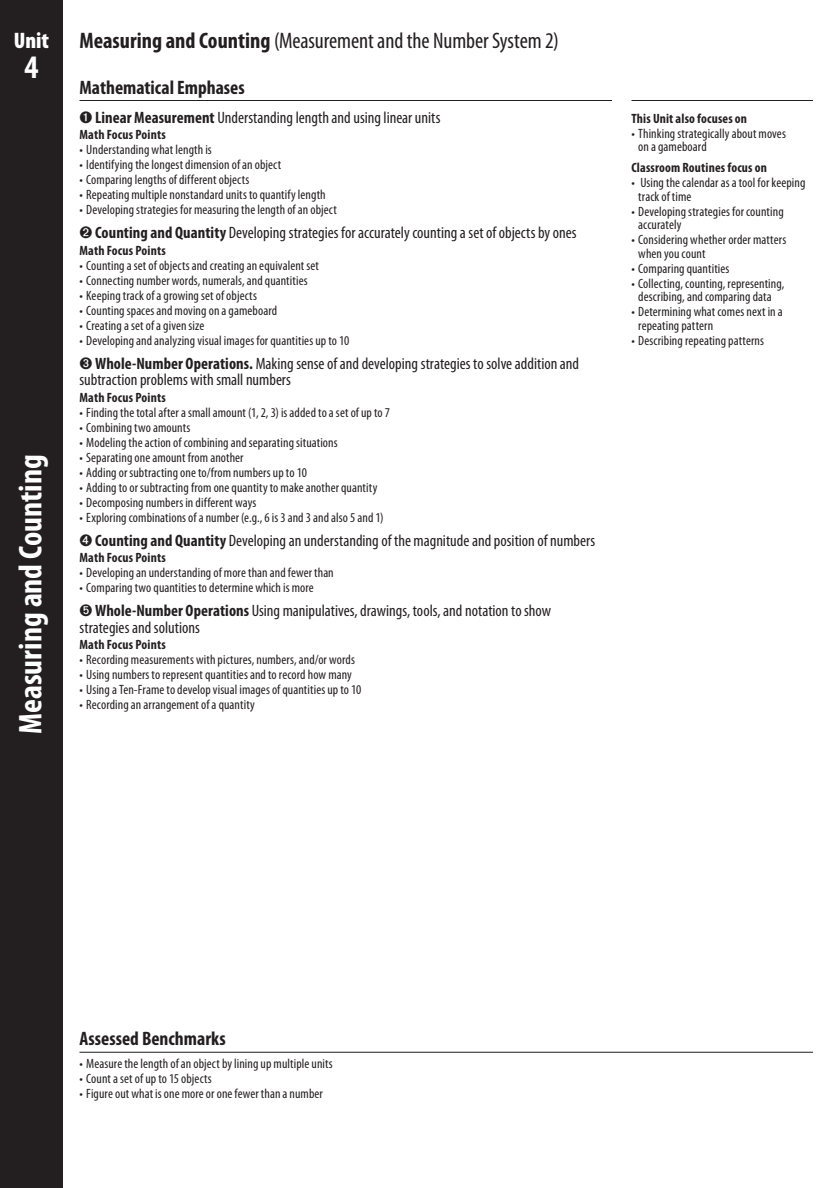
<style>
.page{position:relative;width:837px;height:1188px;background:#fff}
.page>*{position:absolute;margin:0;border:0;box-sizing:border-box;transform-origin:0 0}
.t1{font:700 condensed 33px "Myriad Pro";color:#fff}
.t2{font:condensed 22.5px "Myriad Pro";letter-spacing:-.005em;color:#231f20}
.t3{font:900 condensed 22.5px "Myriad Pro";color:#fff}
.t4{font:700 condensed 19.5px "Myriad Pro";color:#231f20}
.t5{font:condensed 16.5px/16.5px "Myriad Pro";color:#231f20}
.t6{font:condensed 13.5px/13.5px "Myriad Pro";letter-spacing:.005em;color:#231f20}
.t7{font:700 condensed 13.5px "Myriad Pro";letter-spacing:.01em;color:#231f20}
.s1{font-weight:700}
</style>
<div class="page">
<div style="left:0;top:0;width:63px;height:1188px;background:#231f20"></div>
<hr style="left:80px;top:100px;width:532px;height:1px;background:#231f20">
<hr style="left:632px;top:100px;width:181px;height:1px;background:#231f20">
<hr style="left:80px;top:1052px;width:733px;height:1px;background:#231f20">
<h2 class="t3" style="left:14px;top:26px;width:37px">Unit</h2>
<h1 class="t1" style="left:24px;top:47px;width:16px">4</h1>
<h1 class="t1" style="left:10px;top:734px;width:281px;rotate:-90deg">Measuring and Counting</h1>
<h2 class="t2" style="left:80px;top:27px;width:481px"><span class="s1">Measuring and Counting</span> (Measurement and the Number System 2)</h2>
<h3 class="t4" style="left:80px;top:75px;width:167px">Mathematical Emphases</h3>
<p class="t5" style="left:80px;top:109px;width:362px">➊ <span class="s1">Linear Measurement</span> Understanding length and using linear units</p>
<p class="t7" style="left:80px;top:126px;width:88px">Math Focus Points</p>
<p class="t6" style="left:80px;top:143px;width:134px">• Understanding what length is</p>
<p class="t6" style="left:80px;top:158px;width:203px">• Identifying the longest dimension of an object</p>
<p class="t6" style="left:80px;top:173px;width:171px">• Comparing lengths of different objects</p>
<p class="t6" style="left:80px;top:188px;width:248px">• Repeating multiple nonstandard units to quantify length</p>
<p class="t6" style="left:80px;top:203px;width:259px">• Developing strategies for measuring the length of an object</p>
<p class="t5" style="left:80px;top:224px;width:499px">➋ <span class="s1">Counting and Quantity</span> Developing strategies for accurately counting a set of objects by ones</p>
<p class="t7" style="left:80px;top:242px;width:88px">Math Focus Points</p>
<p class="t6" style="left:80px;top:258px;width:241px">• Counting a set of objects and creating an equivalent set</p>
<p class="t6" style="left:80px;top:273px;width:230px">• Connecting number words, numerals, and quantities</p>
<p class="t6" style="left:80px;top:288px;width:179px">• Keeping track of a growing set of objects</p>
<p class="t6" style="left:80px;top:303px;width:199px">• Counting spaces and moving on a gameboard</p>
<p class="t6" style="left:80px;top:318px;width:126px">• Creating a set of a given size</p>
<p class="t6" style="left:80px;top:333px;width:271px">• Developing and analyzing visual images for quantities up to 10</p>
<p class="t5" style="left:80px;top:355px;width:501px">➌ <span class="s1">Whole-Number Operations.</span> Making sense of and developing strategies to solve addition and subtraction problems with small numbers</p>
<p class="t7" style="left:80px;top:389px;width:88px">Math Focus Points</p>
<p class="t6" style="left:80px;top:405px;width:312px">• Finding the total after a small amount (1, 2, 3) is added to a set of up to 7</p>
<p class="t6" style="left:80px;top:420px;width:112px">• Combining two amounts</p>
<p class="t6" style="left:80px;top:435px;width:260px">• Modeling the action of combining and separating situations</p>
<p class="t6" style="left:80px;top:450px;width:166px">• Separating one amount from another</p>
<p class="t6" style="left:80px;top:465px;width:229px">• Adding or subtracting one to/from numbers up to 10</p>
<p class="t6" style="left:80px;top:480px;width:299px">• Adding to or subtracting from one quantity to make another quantity</p>
<p class="t6" style="left:80px;top:495px;width:178px">• Decomposing numbers in different ways</p>
<p class="t6" style="left:80px;top:510px;width:306px">• Exploring combinations of a number (e.g., 6 is 3 and 3 and also 5 and 1)</p>
<p class="t5" style="left:80px;top:532px;width:517px">➍ <span class="s1">Counting and Quantity</span> Developing an understanding of the magnitude and position of numbers</p>
<p class="t7" style="left:80px;top:549px;width:88px">Math Focus Points</p>
<p class="t6" style="left:80px;top:566px;width:256px">• Developing an understanding of more than and fewer than</p>
<p class="t6" style="left:80px;top:581px;width:236px">• Comparing two quantities to determine which is more</p>
<p class="t5" style="left:80px;top:602px;width:473px">➎ <span class="s1">Whole-Number Operations</span> Using manipulatives, drawings, tools, and notation to show strategies and solutions</p>
<p class="t7" style="left:80px;top:636px;width:88px">Math Focus Points</p>
<p class="t6" style="left:80px;top:653px;width:277px">• Recording measurements with pictures, numbers, and/or words</p>
<p class="t6" style="left:80px;top:668px;width:274px">• Using numbers to represent quantities and to record how many</p>
<p class="t6" style="left:80px;top:683px;width:283px">• Using a Ten-Frame to develop visual images of quantities up to 10</p>
<p class="t6" style="left:80px;top:698px;width:177px">• Recording an arrangement of a quantity</p>
<p class="t7" style="left:632px;top:110px;width:117px">This Unit also focuses on</p>
<p class="t6" style="left:638px;top:126px;width:149px;text-indent:-7px">• Thinking strategically about moves on a gameboard</p>
<p class="t7" style="left:632px;top:159px;width:137px">Classroom Routines focus on</p>
<p class="t6" style="left:638px;top:176px;width:169px;text-indent:-7px">• Using the calendar as a tool for keeping track of time</p>
<p class="t6" style="left:638px;top:204px;width:147px;text-indent:-7px">• Developing strategies for counting accurately</p>
<p class="t6" style="left:638px;top:233px;width:150px;text-indent:-7px">• Considering whether order matters when you count</p>
<p class="t6" style="left:632px;top:261px;width:100px">• Comparing quantities</p>
<p class="t6" style="left:632px;top:276px;width:154px;text-align:center">• Collecting, counting, representing, describing, and comparing data</p>
<p class="t6" style="left:638px;top:305px;width:146px;text-indent:-7px">• Determining what comes next in a repeating pattern</p>
<p class="t6" style="left:632px;top:333px;width:134px">• Describing repeating patterns</p>
<h3 class="t4" style="left:80px;top:1026px;width:148px">Assessed Benchmarks</h3>
<p class="t6" style="left:80px;top:1057px;width:255px">• Measure the length of an object by lining up multiple units</p>
<p class="t6" style="left:80px;top:1072px;width:134px">• Count a set of up to 15 objects</p>
<p class="t6" style="left:80px;top:1087px;width:245px">• Figure out what is one more or one fewer than a number</p>
</div>
